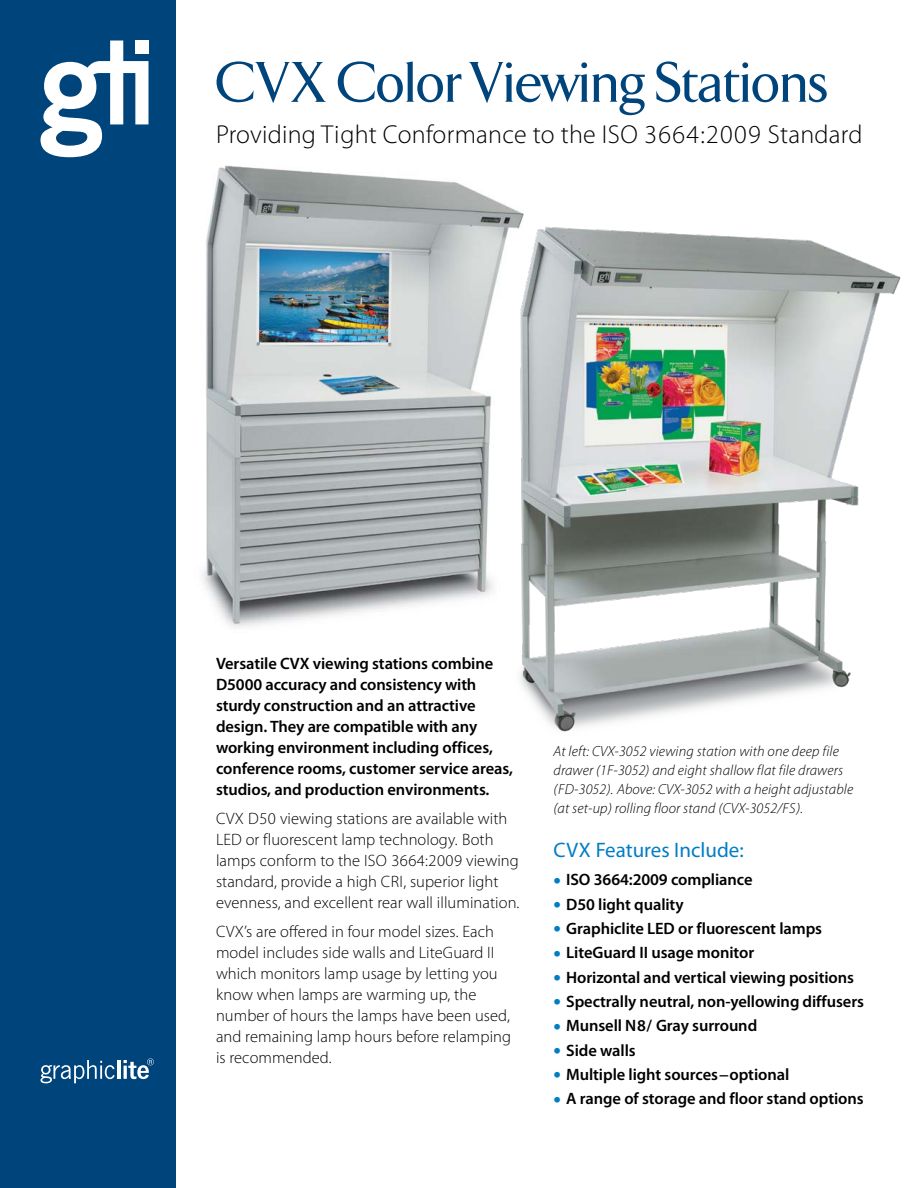
<style>
.page{position:relative;width:918px;height:1188px;background:#fff}
.page>*{position:absolute;margin:0;border:0;box-sizing:border-box;transform-origin:0 0}
.t1{font:500 58.5px "TF Arrow";letter-spacing:-.005em;color:#00447c}
.t2{font:300 25.95px "Myriad Pro";letter-spacing:.01em;color:#000}
.t3{font:21px "Myriad Pro";color:#007dc5}
.t4{font:600 16.5px/21px "Myriad Pro";letter-spacing:-.005em;color:#000}
.t5{font:300 16.5px/21px "Myriad Pro";letter-spacing:.005em;color:#000}
.t6{font:italic 300 14.7px/19.2px "Myriad Pro";letter-spacing:.01em;color:#000}
.s1{font-size:24px;color:#007dc5}
</style>
<div class="page">
<div style="left:0;top:0;width:176px;height:1188px;background:#00447c"></div>
<svg style="left:41px;top:41px;width:108px;height:116px"></svg>
<div style="left:135px;top:40px;width:13px;height:14px;background:#fff"></div>
<svg style="left:41px;top:1060px;width:74px;height:23px"></svg>
<hr style="left:117px;top:1060px;width:3px;height:19px;background:#fff">
<svg style="left:124px;top:1058px;width:30px;height:21px"></svg>
<img style="left:202px;top:165px;width:318px;height:462px">
<img style="left:504px;top:212px;width:397px;height:520px">
<h1 class="t1" style="left:216px;top:52px;width:614px">CVX Color Viewing Stations</h1>
<h2 class="t2" style="left:216px;top:119px;width:648px">Providing Tight Conformance to the ISO 3664:2009 Standard</h2>
<p class="t4" style="left:216px;top:652px;width:298px">Versatile CVX viewing stations combine D5000 accuracy and consistency with sturdy construction and an attractive design. They are compatible with any working environment including offices, conference rooms, customer service areas, studios, and production environments.</p>
<p class="t5" style="left:216px;top:808px;width:305px">CVX D50 viewing stations are available with LED or fluorescent lamp technology. Both lamps conform to the ISO 3664:2009 viewing standard, provide a high CRI, superior light evenness, and excellent rear wall illumination.</p>
<p class="t5" style="left:216px;top:921px;width:297px">CVX’s are offered in four model sizes. Each model includes side walls and LiteGuard II which monitors lamp usage by letting you know when lamps are warming up, the number of hours the lamps have been used, and remaining lamp hours before relamping is recommended.</p>
<p class="t6" style="left:554px;top:741px;width:301px">At left: CVX-3052 viewing station with one deep file drawer (1F-3052) and eight shallow flat file drawers (FD-3052). Above: CVX-3052 with a height adjustable (at set-up) rolling floor stand (CVX-3052/FS).</p>
<p class="t3" style="left:554px;top:837px;width:192px">CVX Features Include:</p>
<p class="t4" style="left:554px;top:869px;width:201px"><span class="s1">•</span> ISO 3664:2009 compliance</p>
<p class="t4" style="left:554px;top:893px;width:132px"><span class="s1">•</span> D50 light quality</p>
<p class="t4" style="left:554px;top:917px;width:270px"><span class="s1">•</span> Graphiclite LED or fluorescent lamps</p>
<p class="t4" style="left:554px;top:942px;width:202px"><span class="s1">•</span> LiteGuard II usage monitor</p>
<p class="t4" style="left:554px;top:966px;width:302px"><span class="s1">•</span> Horizontal and vertical viewing positions</p>
<p class="t4" style="left:554px;top:990px;width:312px"><span class="s1">•</span> Spectrally neutral, non-yellowing diffusers</p>
<p class="t4" style="left:554px;top:1015px;width:205px"><span class="s1">•</span> Munsell N8/ Gray surround</p>
<p class="t4" style="left:554px;top:1039px;width:84px"><span class="s1">•</span> Side walls</p>
<p class="t4" style="left:554px;top:1064px;width:237px"><span class="s1">•</span> Multiple light sources—optional</p>
<p class="t4" style="left:554px;top:1088px;width:312px"><span class="s1">•</span> A range of storage and floor stand options</p>
</div>
